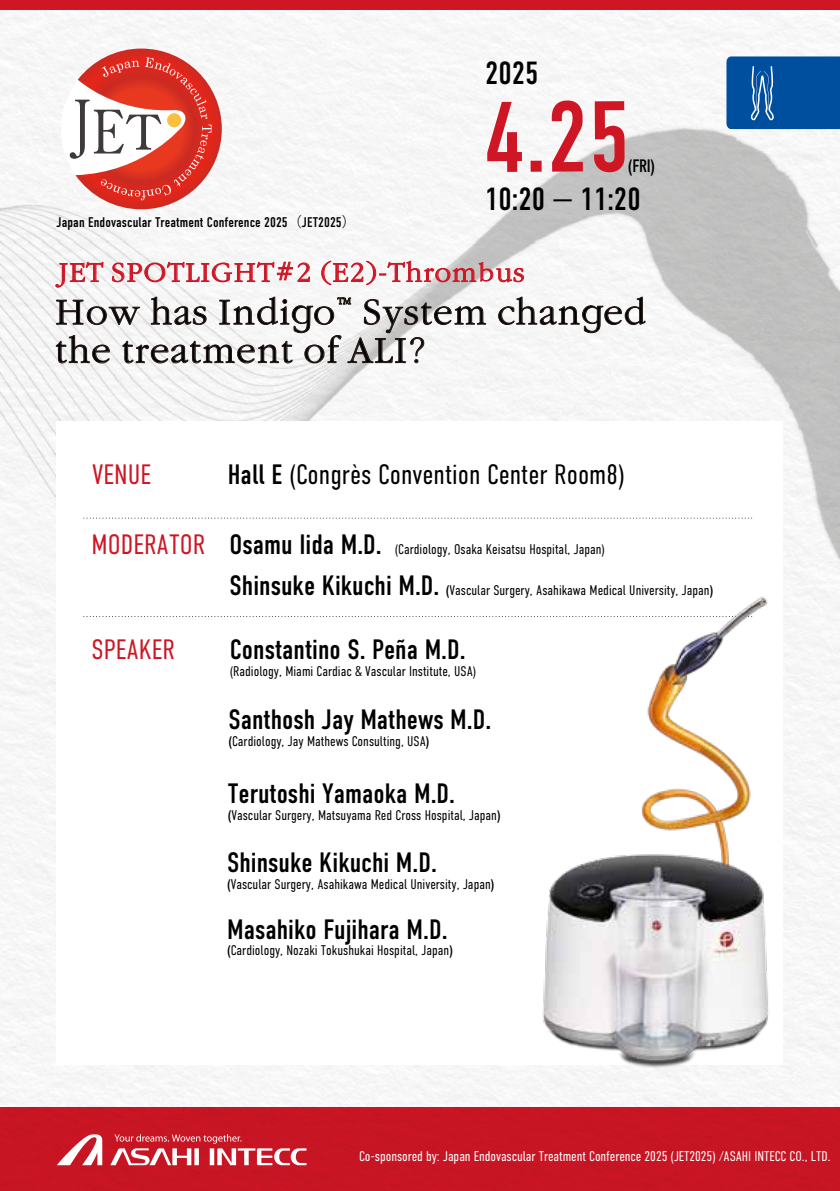
<style>
.page{position:relative;width:840px;height:1191px;background:#fff}
.page>*{position:absolute;margin:0;border:0;box-sizing:border-box;transform-origin:0 0}
.t1{font:100px "DIN Condensed";color:#ce1625}
.t2{font:32px/38.4px "ASAHI Garamond";letter-spacing:.05em;color:#000}
.t3{font:32px "DIN Condensed";color:#000}
.t4{font:28px "DIN Condensed";color:#000}
.t5{font:300 28px "DIN Condensed";color:#000}
.t6{font:300 28px "DIN Condensed";color:#ce1625}
.t7{font:24px "ASAHI Garamond";letter-spacing:.05em;color:#ce1625}
.t8{font:18px "DIN Condensed";color:#000}
.t9{font:300 14px "DIN Condensed";color:#000}
.t10{font:300 14px "DIN Condensed";letter-spacing:-.005em;color:#fff}
.t11{font:14px "DIN Condensed";letter-spacing:.005em;color:#000}
.s1{font-family:"Koz Go Pr 6 N"}
.s2{font-family:"Meiryo UI"}
.s3{font-weight:400}
.s4{font-weight:400;font-size:28px}
</style>
<div class="page">
<img style="left:0;top:9px;width:839px;height:1098px">
<div style="left:0;top:1107px;width:839px;height:83px;background:#c71523"></div>
<div style="left:0;top:0;width:839px;height:9px;background:#ce1625"></div>
<img style="left:0;top:39px;width:839px;height:673px">
<div style="left:57px;top:422px;width:725px;height:643px;background:#fff"></div>
<svg style="left:55px;top:260px;width:590px;height:103px"></svg>
<svg style="left:110px;top:1134px;width:196px;height:31px"></svg>
<svg style="left:57px;top:1134px;width:45px;height:31px"></svg>
<svg style="left:84px;top:517px;width:668px;height:1px"></svg>
<svg style="left:84px;top:616px;width:498px;height:1px"></svg>
<img style="left:582px;top:596px;width:186px;height:205px">
<img style="left:499px;top:801px;width:316px;height:306px">
<svg style="left:61px;top:49px;width:161px;height:160px"></svg>
<div style="left:167px;top:113px;width:14px;height:14px;background:#fac03d;border-radius:50%"></div>
<svg style="left:726px;top:56px;width:113px;height:73px;background:#0d58a2"></svg>
<h2 class="t3" style="left:485px;top:55px;width:55px">2025</h2>
<h1 class="t1" style="left:483px;top:81px;width:149px">4.25</h1>
<p class="t8" style="left:627px;top:155px;width:29px">(FRI)</p>
<p class="t11" style="left:57px;top:214px;width:301px">Japan Endovascular Treatment Conference 2025<span class="s1">（</span>JET2025<span class="s1">）</span></p>
<h2 class="t3" style="left:485px;top:181px;width:157px">10:20 — 11:20</h2>
<h3 class="t7" style="left:57px;top:257px;width:468px">JET SPOTLIGHT<span class="s2">#</span>2 (E2)-Thrombus</h3>
<h2 class="t2" style="left:55px;top:293px;width:591px">How has Indigo™ System changed the treatment of ALI?</h2>
<h3 class="t6" style="left:92px;top:458px;width:60px">VENUE</h3>
<h3 class="t5" style="left:228px;top:459px;width:398px"><span class="s3">Hall E</span> (Congrès Convention Center Room8)</h3>
<h3 class="t6" style="left:91px;top:529px;width:115px">MODERATOR</h3>
<p class="t9" style="left:229px;top:541px;width:377px"><span class="s4">Osamu Iida M.D.</span> (Cardiology, Osaka Keisatsu Hospital, Japan)</p>
<p class="t9" style="left:229px;top:582px;width:485px"><span class="s4">Shinsuke Kikuchi M.D.</span> <span class="s3">(</span>Vascular Surgery, Asahikawa Medical University, Japan<span class="s3">)</span></p>
<h3 class="t6" style="left:91px;top:634px;width:85px">SPEAKER</h3>
<h3 class="t4" style="left:229px;top:634px;width:237px">Constantino S. Peña M.D.</h3>
<p class="t9" style="left:229px;top:663px;width:248px">(Radiology, Miami Cardiac &amp; Vascular Institute, USA)</p>
<h3 class="t4" style="left:228px;top:703px;width:264px">Santhosh Jay Mathews M.D.</h3>
<p class="t9" style="left:228px;top:733px;width:202px"><span class="s3">(</span>Cardiology, Jay Mathews Consulting, USA<span class="s3">)</span></p>
<h3 class="t4" style="left:227px;top:778px;width:229px">Terutoshi Yamaoka M.D.</h3>
<p class="t9" style="left:227px;top:807px;width:274px"><span class="s3">(</span>Vascular Surgery, Matsuyama Red Cross Hospital, Japan<span class="s3">)</span></p>
<h3 class="t4" style="left:227px;top:846px;width:211px">Shinsuke Kikuchi M.D.</h3>
<p class="t9" style="left:227px;top:876px;width:269px"><span class="s3">(</span>Vascular Surgery, Asahikawa Medical University, Japan<span class="s3">)</span></p>
<h3 class="t4" style="left:227px;top:913px;width:222px">Masahiko Fujihara M.D.</h3>
<p class="t9" style="left:227px;top:942px;width:227px"><span class="s3">(</span>Cardiology, Nozaki Tokushukai Hospital, Japan<span class="s3">)</span></p>
<p class="t10" style="left:359px;top:1148px;width:473px">Co-sponsored by: Japan Endovascular Treatment Conference 2025 (JET2025) /ASAHI INTECC CO., LTD.</p>
</div>
